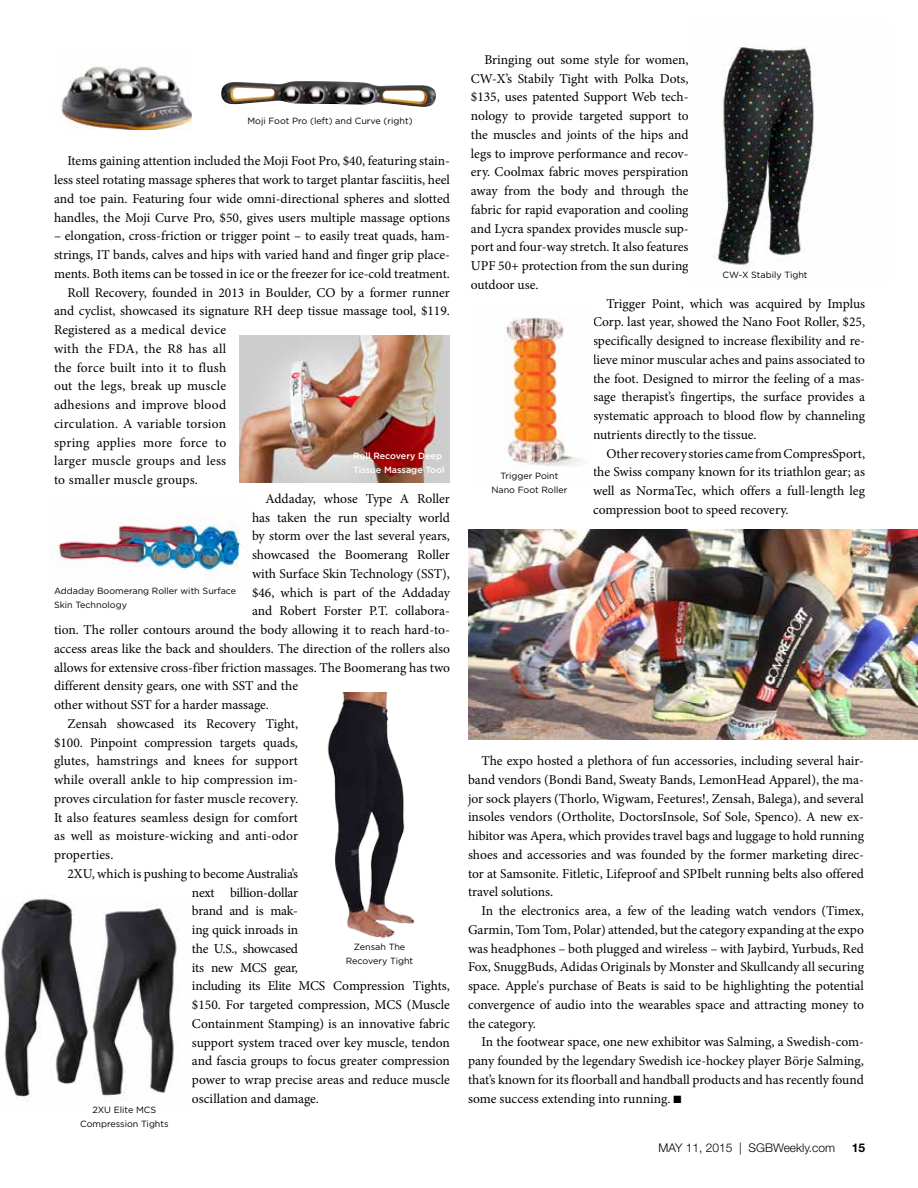
<style>
.page{position:relative;width:918px;height:1188px;background:#fff}
.page>*{position:absolute;margin:0;border:0;box-sizing:border-box;transform-origin:0 0}
.t1{font:13.5px/18.8px "Minion Pro";color:#000;text-align:justify}
.t2{font:13.5px "Minion Pro";letter-spacing:-.02em;color:#000}
.t3{font:13.5px "Minion Pro";letter-spacing:.02em;color:#000}
.t4{font:13.5px "Minion Pro";letter-spacing:-.025em;color:#000}
.t5{font:300 12px "Helvetica Neue";color:#000}
.t6{font:700 12px "Helvetica Neue";color:#000}
.t7{font:9px/13.5px "Gotham";color:#000;text-align:center}
.t8{font:500 9px/13.5px "Gotham";color:#fff}
</style>
<div class="page">
<img style="left:221px;top:81px;width:215px;height:26px">
<img style="left:60px;top:66px;width:132px;height:63px">
<img style="left:240px;top:335px;width:210px;height:148px">
<img style="left:57px;top:517px;width:184px;height:62px">
<img style="left:327px;top:693px;width:88px;height:246px">
<img style="left:1px;top:898px;width:178px;height:203px">
<img style="left:713px;top:45px;width:101px;height:225px">
<img style="left:504px;top:317px;width:78px;height:149px">
<img style="left:468px;top:529px;width:450px;height:210px">
<p class="t7" style="left:247px;top:114px;width:167px">Moji Foot Pro (left) and Curve (right)</p>
<p class="t1" style="left:54px;top:152px;width:398px;text-indent:14px">Items gaining attention included the Moji Foot Pro, $40, featuring stain&shy;less steel rotating massage spheres that work to target plantar fasciitis, heel and toe pain. Featuring four wide omni-directional spheres and slotted handles, the Moji Curve Pro, $50, gives users multiple massage options</p>
<p class="t1" style="left:54px;top:227px;width:397px">– elongation, cross-friction or trigger point – to easily treat quads, ham-</p>
<p class="t1" style="left:54px;top:245px;width:397px">strings, IT bands, calves and hips with varied hand and finger grip place-</p>
<p class="t1" style="left:54px;top:264px;width:397px">ments. Both items can be tossed in ice or the freezer for ice-cold treatment.</p>
<p class="t1" style="left:68px;top:283px;width:384px">Roll Recovery, founded in 2013 in Boulder, CO by a former runner</p>
<p class="t1" style="left:54px;top:302px;width:398px">and cyclist, showcased its signature RH deep tissue massage tool, $119.</p>
<p class="t1" style="left:54px;top:320px;width:174px">Registered as a medical device</p>
<p class="t3" style="left:54px;top:339px;width:174px">with the FDA, the R8 has all</p>
<p class="t1" style="left:54px;top:358px;width:174px">the force built into it to flush</p>
<p class="t1" style="left:54px;top:377px;width:174px">out the legs, break up muscle</p>
<p class="t1" style="left:54px;top:395px;width:174px">adhesions and improve blood</p>
<p class="t3" style="left:54px;top:415px;width:174px">circulation. A variable torsion</p>
<p class="t1" style="left:54px;top:433px;width:174px">spring applies more force to</p>
<p class="t1" style="left:54px;top:452px;width:174px">larger muscle groups and less</p>
<p class="t3" style="left:54px;top:471px;width:146px">to smaller muscle groups.</p>
<p class="t1" style="left:266px;top:489px;width:186px">Addaday, whose Type A Roller</p>
<p class="t1" style="left:252px;top:508px;width:200px">has taken the run specialty world</p>
<p class="t1" style="left:252px;top:527px;width:199px">by storm over the last several years,</p>
<p class="t1" style="left:252px;top:545px;width:199px">showcased the Boomerang Roller</p>
<p class="t1" style="left:252px;top:564px;width:199px">with Surface Skin Technology (SST),</p>
<p class="t1" style="left:252px;top:583px;width:199px">$46, which is part of the Addaday</p>
<p class="t1" style="left:252px;top:602px;width:199px">and Robert Forster P.T. collabora-</p>
<p class="t1" style="left:54px;top:621px;width:397px">tion. The roller contours around the body allowing it to reach hard-to-</p>
<p class="t1" style="left:54px;top:639px;width:398px">access areas like the back and shoulders. The direction of the rollers also</p>
<p class="t1" style="left:54px;top:658px;width:398px">allows for extensive cross-fiber friction massages. The Boomerang has two</p>
<p class="t1" style="left:54px;top:677px;width:246px">different density gears, one with SST and the</p>
<p class="t1" style="left:54px;top:696px;width:217px">other without SST for a harder massage.</p>
<p class="t1" style="left:68px;top:714px;width:232px">Zensah showcased its Recovery Tight,</p>
<p class="t1" style="left:54px;top:733px;width:246px">$100. Pinpoint compression targets quads,</p>
<p class="t1" style="left:54px;top:752px;width:246px">glutes, hamstrings and knees for support</p>
<p class="t1" style="left:54px;top:771px;width:246px">while overall ankle to hip compression im-</p>
<p class="t1" style="left:54px;top:789px;width:246px">proves circulation for faster muscle recovery.</p>
<p class="t1" style="left:54px;top:808px;width:246px">It also features seamless design for comfort</p>
<p class="t1" style="left:54px;top:827px;width:246px">as well as moisture-wicking and anti-odor</p>
<p class="t1" style="left:54px;top:846px;width:61px">properties.</p>
<p class="t1" style="left:68px;top:864px;width:232px">2XU, which is pushing to become Australia’s</p>
<p class="t2" style="left:192px;top:883px;width:108px">next billion-dollar</p>
<p class="t4" style="left:192px;top:902px;width:108px">brand and is mak-</p>
<p class="t2" style="left:192px;top:921px;width:108px">ing quick inroads in</p>
<p class="t4" style="left:192px;top:940px;width:108px">the U.S., showcased</p>
<p class="t4" style="left:192px;top:958px;width:108px">its new MCS gear,</p>
<p class="t2" style="left:192px;top:977px;width:260px">including its Elite MCS Compression Tights,</p>
<p class="t1" style="left:192px;top:996px;width:260px">$150. For targeted compression, MCS (Muscle</p>
<p class="t1" style="left:192px;top:1014px;width:259px">Containment Stamping) is an innovative fabric</p>
<p class="t1" style="left:192px;top:1033px;width:259px">support system traced over key muscle, tendon</p>
<p class="t1" style="left:192px;top:1052px;width:259px">and fascia groups to focus greater compression</p>
<p class="t1" style="left:192px;top:1071px;width:260px">power to wrap precise areas and reduce muscle</p>
<p class="t1" style="left:192px;top:1089px;width:129px">oscillation and damage.</p>
<p class="t8" style="left:353px;top:449px;width:93px">Roll Recovery Deep<br>Tissue Massage Tool</p>
<p class="t7" style="left:54px;top:584px;width:184px;text-align:left">Addaday Boomerang Roller with Surface<br>Skin Technology</p>
<p class="t7" style="left:346px;top:940px;width:69px">Zensah The<br>Recovery Tight</p>
<p class="t7" style="left:80px;top:1103px;width:90px">2XU Elite MCS<br>Compression Tights</p>
<p class="t1" style="left:484px;top:50px;width:206px">Bringing out some style for women,</p>
<p class="t1" style="left:471px;top:69px;width:219px">CW-X’s Stabily Tight with Polka Dots,</p>
<p class="t1" style="left:471px;top:88px;width:219px">$135, uses patented Support Web tech-</p>
<p class="t1" style="left:471px;top:107px;width:219px">nology to provide targeted support to</p>
<p class="t1" style="left:471px;top:125px;width:219px">the muscles and joints of the hips and</p>
<p class="t1" style="left:471px;top:144px;width:219px">legs to improve performance and recov-</p>
<p class="t1" style="left:471px;top:163px;width:219px">ery. Coolmax fabric moves perspiration</p>
<p class="t1" style="left:471px;top:182px;width:219px">away from the body and through the</p>
<p class="t1" style="left:471px;top:200px;width:219px">fabric for rapid evaporation and cooling</p>
<p class="t1" style="left:471px;top:219px;width:219px">and Lycra spandex provides muscle sup-</p>
<p class="t1" style="left:471px;top:238px;width:219px">port and four-way stretch. It also features</p>
<p class="t1" style="left:471px;top:257px;width:219px">UPF 50+ protection from the sun during</p>
<p class="t1" style="left:471px;top:275px;width:69px">outdoor use.</p>
<p class="t1" style="left:607px;top:294px;width:260px">Trigger Point, which was acquired by Implus</p>
<p class="t1" style="left:593px;top:313px;width:274px">Corp. last year, showed the Nano Foot Roller, $25,</p>
<p class="t1" style="left:593px;top:332px;width:274px">specifically designed to increase flexibility and re-</p>
<p class="t1" style="left:593px;top:350px;width:274px">lieve minor muscular aches and pains associated to</p>
<p class="t1" style="left:593px;top:369px;width:274px">the foot. Designed to mirror the feeling of a mas-</p>
<p class="t1" style="left:593px;top:388px;width:274px">sage therapist’s fingertips, the surface provides a</p>
<p class="t1" style="left:593px;top:407px;width:274px">systematic approach to blood flow by channeling</p>
<p class="t1" style="left:593px;top:425px;width:165px">nutrients directly to the tissue.</p>
<p class="t1" style="left:607px;top:444px;width:260px">Other recovery stories came from CompresSport,</p>
<p class="t1" style="left:593px;top:463px;width:274px">the Swiss company known for its triathlon gear; as</p>
<p class="t1" style="left:593px;top:482px;width:274px">well as NormaTec, which offers a full-length leg</p>
<p class="t1" style="left:593px;top:500px;width:197px">compression boot to speed recovery.</p>
<p class="t7" style="left:723px;top:268px;width:87px">CW-X Stabily Tight</p>
<p class="t7" style="left:491px;top:469px;width:78px">Trigger Point<br>Nano Foot Roller</p>
<p class="t1" style="left:468px;top:752px;width:398px;text-indent:14px">The expo hosted a plethora of fun accessories, including several hair&shy;band vendors (Bondi Band, Sweaty Bands, LemonHead Apparel), the ma&shy;jor sock players (Thorlo, Wigwam, Feetures!, Zensah, Balega), and several insoles vendors (Ortholite, DoctorsInsole, Sof Sole, Spenco). A new ex&shy;hibitor was Apera, which provides travel bags and luggage to hold running shoes and accessories and was founded by the former marketing direc&shy;tor at Samsonite. Fitletic, Lifeproof and SPIbelt running belts also offered travel solutions.</p>
<p class="t1" style="left:468px;top:902px;width:398px;text-indent:14px">In the electronics area, a few of the leading watch vendors (Timex, Garmin, Tom Tom, Polar) attended, but the category expanding at the expo was headphones – both plugged and wireless – with Jaybird, Yurbuds, Red Fox, SnuggBuds, Adidas Originals by Monster and Skullcandy all securing space. Apple's purchase of Beats is said to be highlighting the potential convergence of audio into the wearables space and attracting money to the category.</p>
<p class="t1" style="left:468px;top:1033px;width:398px;text-indent:14px">In the footwear space, one new exhibitor was Salming, a Swedish-com&shy;pany founded by the legendary Swedish ice-hockey player Börje Salming, that’s known for its floorball and handball products and has recently found some success extending into running. ■</p>
<p class="t5" style="left:659px;top:1140px;width:178px">MAY 11, 2015 | SGBWeekly.com</p>
<p class="t6" style="left:852px;top:1140px;width:15px">15</p>
</div>
